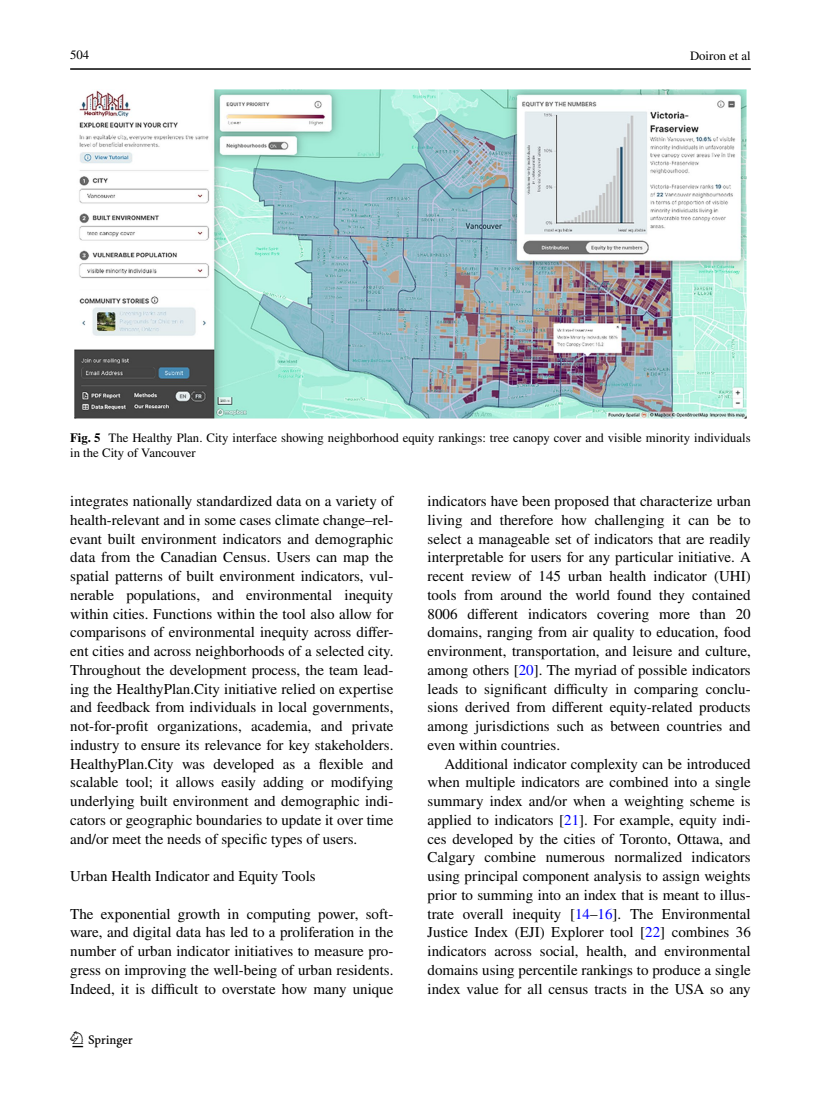
<style>
.page{position:relative;width:821px;height:1106px;background:#fff}
.page>*{position:absolute;margin:0;border:0;box-sizing:border-box;transform-origin:0 0}
.t1{font:22.5px "Springnew Regular 2";color:#000}
.t2{font:15px/18.8px "STIX";color:#000;text-align:justify}
.t3{font:12.75px/15px "STIX";color:#000}
.s1{font-weight:700}
.s2{color:#00f}
</style>
<div class="page">
<hr style="left:70px;top:68px;width:680px;height:2px;background:#000">
<img style="left:74px;top:89px;width:672px;height:329px">
<p class="t3" style="left:70px;top:48px;width:21px">504</p>
<p class="t3" style="left:690px;top:49px;width:62px">Doiron et al</p>
<p class="t3" style="left:70px;top:431px;width:682px"><span class="s1">Fig. 5</span> The Healthy Plan. City interface showing neighborhood equity rankings: tree canopy cover and visible minority individuals in the City of Vancouver</p>
<p class="t2" style="left:70px;top:492px;width:325px">integrates nationally standardized data on a variety of health-relevant and in some cases climate change–rel&shy;evant built environment indicators and demographic data from the Canadian Census. Users can map the spatial patterns of built environment indicators, vul&shy;nerable populations, and environmental inequity within cities. Functions within the tool also allow for comparisons of environmental inequity across differ&shy;ent cities and across neighborhoods of a selected city.<br>Throughout the development process, the team lead&shy;ing the HealthyPlan.City initiative relied on expertise and feedback from individuals in local governments, not-for-profit organizations, academia, and private industry to ensure its relevance for key stakeholders.<br>HealthyPlan.City was developed as a flexible and scalable tool; it allows easily adding or modifying underlying built environment and demographic indi&shy;cators or geographic boundaries to update it over time and/or meet the needs of specific types of users.</p>
<p class="t2" style="left:70px;top:867px;width:247px">Urban Health Indicator and Equity Tools</p>
<p class="t2" style="left:70px;top:905px;width:325px">The exponential growth in computing power, soft&shy;ware, and digital data has led to a proliferation in the number of urban indicator initiatives to measure pro&shy;gress on improving the well-being of urban residents.<br>Indeed, it is difficult to overstate how many unique</p>
<h1 class="t1" style="left:72px;top:1031px;width:62px">1 3</h1>
<p class="t2" style="left:427px;top:492px;width:325px">indicators have been proposed that characterize urban living and therefore how challenging it can be to select a manageable set of indicators that are readily interpretable for users for any particular initiative. A recent review of 145 urban health indicator (UHI) tools from around the world found they contained 8006 different indicators covering more than 20 domains, ranging from air quality to education, food environment, transportation, and leisure and culture, among others [<span class="s2">20</span>]. The myriad of possible indicators leads to significant difficulty in comparing conclu&shy;sions derived from different equity-related products among jurisdictions such as between countries and even within countries.</p>
<p class="t2" style="left:427px;top:755px;width:325px;text-indent:17px">Additional indicator complexity can be introduced when multiple indicators are combined into a single summary index and/or when a weighting scheme is applied to indicators [<span class="s2">21</span>]. For example, equity indi&shy;ces developed by the cities of Toronto, Ottawa, and Calgary combine numerous normalized indicators using principal component analysis to assign weights prior to summing into an index that is meant to illus&shy;trate overall inequity [<span class="s2">14</span>–<span class="s2">16</span>]. The Environmental Justice Index (EJI) Explorer tool [<span class="s2">22</span>] combines 36 indicators across social, health, and environmental domains using percentile rankings to produce a single index value for all census tracts in the USA so any</p>
</div>
